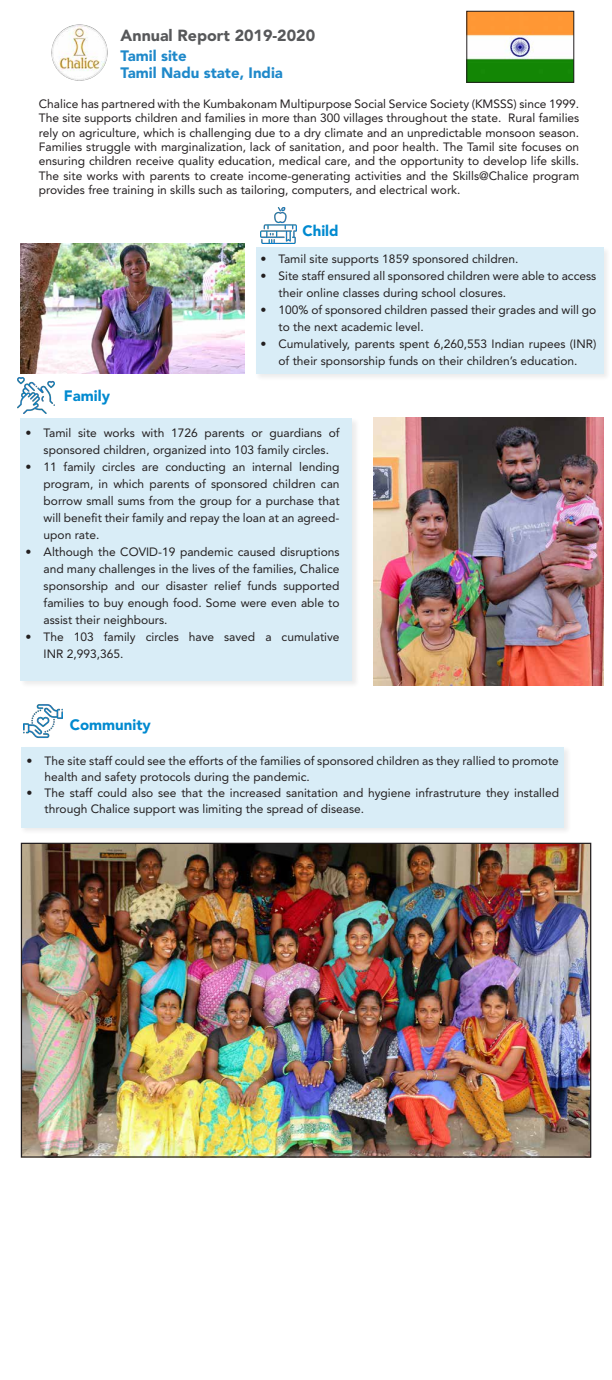
<style>
.page{position:relative;width:612px;height:1380px;background:#fff}
.page>*{position:absolute;margin:0;border:0;box-sizing:border-box;transform-origin:0 0}
.t1{font:900 16px "Avenir LT Std";color:#57585a}
.t2{font:900 15px "Avenir LT Std";color:#1f89ca}
.t3{font:900 15px "Avenir LT Std";color:#008ad0}
.t4{font:12px/17px "Avenir LT Std";color:#231f20}
</style>
<div class="page">
<div style="left:255px;top:246px;width:356px;height:135px;background:#231f20;opacity:.58"></div>
<div style="left:256px;top:247px;width:348px;height:126px;background:#d9edf7"></div>
<div style="left:20px;top:417px;width:340px;height:271px;background:#231f20;opacity:.58"></div>
<div style="left:21px;top:418px;width:331px;height:262px;background:#d9edf7"></div>
<img style="left:51px;top:24px;width:57px;height:57px">
<div style="left:20px;top:746px;width:552px;height:89px;background:#231f20;opacity:.58"></div>
<div style="left:21px;top:747px;width:543px;height:80px;background:#d9edf7"></div>
<img style="left:469px;top:13px;width:103px;height:68px">
<div style="left:467px;top:11px;width:107px;height:72px;border:1px solid #231f20"></div>
<img style="left:24px;top:704px;width:39px;height:34px">
<img style="left:373px;top:418px;width:231px;height:267px">
<img style="left:23px;top:845px;width:566px;height:311px">
<img style="left:261px;top:207px;width:36px;height:36px">
<img style="left:18px;top:377px;width:36px;height:36px">
<img style="left:21px;top:243px;width:224px;height:130px">
<p class="t1" style="left:121px;top:25px;width:196px">Annual Report 2019-2020</p>
<p class="t2" style="left:121px;top:47px;width:68px">Tamil site</p>
<p class="t2" style="left:121px;top:64px;width:164px">Tamil Nadu state, India</p>
<p class="t4" style="left:39px;top:97px;width:542px;line-height:14.4px;text-align:justify">Chalice has partnered with the Kumbakonam Multipurpose Social Service Society (KMSSS) since 1999.<br>The site supports children and families in more than 300 villages throughout the state. Rural families rely on agriculture, which is challenging due to a dry climate and an unpredictable monsoon season.<br>Families struggle with marginalization, lack of sanitation, and poor health. The Tamil site focuses on ensuring children receive quality education, medical care, and the opportunity to develop life skills.<br>The site works with parents to create income-generating activities and the Skills@Chalice program provides free training in skills such as tailoring, computers, and electrical work.</p>
<p class="t3" style="left:303px;top:221px;width:38px">Child</p>
<p class="t3" style="left:64px;top:387px;width:48px">Family</p>
<p class="t4" style="left:261px;top:251px;width:259px">• Tamil site supports 1859 sponsored children.</p>
<p class="t4" style="left:279px;top:268px;width:319px;text-indent:-18px">• Site staff ensured all sponsored children were able to access their online classes during school closures.</p>
<p class="t4" style="left:279px;top:302px;width:319px;text-indent:-18px">• 100% of sponsored children passed their grades and will go to the next academic level.</p>
<p class="t4" style="left:261px;top:336px;width:337px;text-align:center">• Cumulatively, parents spent 6,260,553 Indian rupees (INR) of their sponsorship funds on their children’s education.</p>
<p class="t4" style="left:44px;top:424px;width:298px;text-indent:-18px">• Tamil site works with 1726 parents or guardians of sponsored children, organized into 103 family circles.</p>
<p class="t4" style="left:44px;top:458px;width:298px;text-align:justify;text-indent:-18px">• 11 family circles are conducting an internal lending program, in which parents of sponsored children can borrow small sums from the group for a purchase that will benefit their family and repay the loan at an agreed&shy;upon rate.</p>
<p class="t4" style="left:44px;top:543px;width:298px;text-align:justify;text-indent:-18px">• Although the COVID-19 pandemic caused disruptions and many challenges in the lives of the families, Chalice sponsorship and our disaster relief funds supported families to buy enough food. Some were even able to assist their neighbours.</p>
<p class="t4" style="left:44px;top:628px;width:297px;text-indent:-18px">• The 103 family circles have saved a cumulative<br>INR 2,993,365.</p>
<p class="t3" style="left:70px;top:715px;width:83px">Community</p>
<p class="t4" style="left:45px;top:753px;width:516px;line-height:16px;text-indent:-18px">• The site staff could see the efforts of the families of sponsored children as they rallied to promote health and safety protocols during the pandemic.</p>
<p class="t4" style="left:45px;top:785px;width:516px;line-height:16px;text-indent:-18px">• The staff could also see that the increased sanitation and hygiene infrastruture they installed through Chalice support was limiting the spread of disease.</p>
</div>
